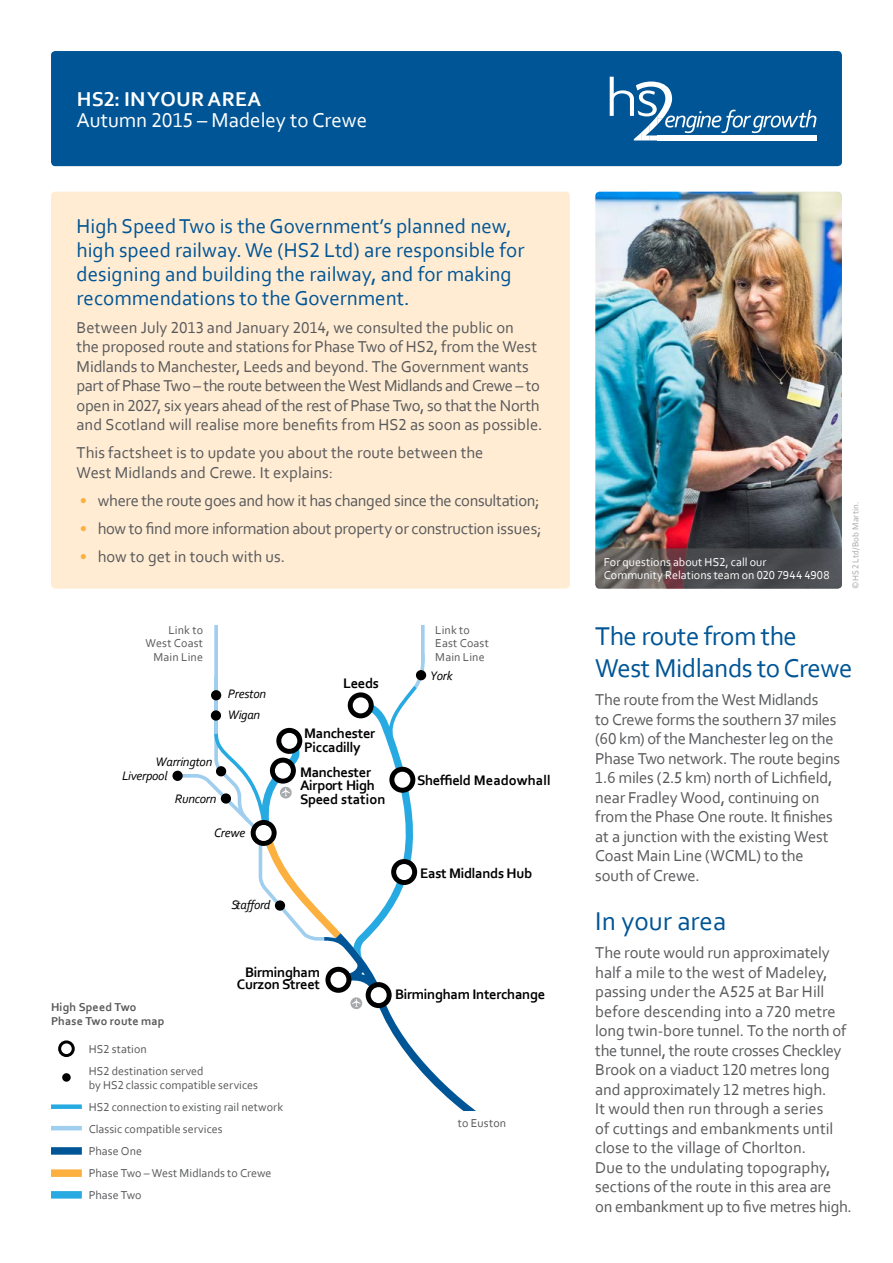
<style>
.page{position:relative;width:893px;height:1263px;background:#fff}
.page>*{position:absolute;margin:0;border:0;box-sizing:border-box;transform-origin:0 0}
.t1{font:27px/32.4px "Corbel";letter-spacing:-.02em;color:#005596}
.t2{font:27px "Corbel";color:#005596}
.t3{font:21px/24px "Corbel";color:#005596}
.t4{font:21px "Corbel";color:#fff}
.t5{font:700 21px "Corbel";letter-spacing:.015em;color:#fff}
.t6{font:16.5px/19.5px "Corbel";letter-spacing:-.01em;color:#58595b}
.t7{font:700 14.55px/13.6px "Corbel";letter-spacing:-.02em;color:#000}
.t8{font:700 14.55px "Corbel";color:#000}
.t9{font:italic 12.9px/21.3px "Corbel";letter-spacing:-.02em;color:#000}
.t10{font:12px/22px "Corbel";letter-spacing:.005em;color:#58595b}
.t11{font:12px/13.5px "Corbel";letter-spacing:.005em;color:#fff}
.t12{font:700 12px/13.5px "Corbel";letter-spacing:.015em;color:#58595b}
.t13{font:italic 10.05px "Corbel";color:#000}
.t14{font:9px "Corbel";letter-spacing:.02em;color:#a7a9ac}
.s1{color:#fbb040}
</style>
<div class="page">
<div style="left:51px;top:51px;width:791px;height:115px;background:#005596;border-radius:4px"></div>
<svg style="left:610px;top:77px;width:206px;height:63px"></svg>
<img style="left:595px;top:192px;width:247px;height:356px">
<svg style="left:595px;top:548px;width:247px;height:41px;background:#565254"></svg>
<svg style="left:172px;top:626px;width:303px;height:484px"></svg>
<div style="left:256px;top:825px;width:16px;height:16px;background:#fff;border-radius:50%"></div>
<div style="left:51px;top:1104px;width:31px;height:5px;background:#27aae1"></div>
<hr style="left:51px;top:1126px;width:31px;height:4px;background:#9fceee">
<div style="left:51px;top:1147px;width:31px;height:8px;background:#005596"></div>
<div style="left:51px;top:1169px;width:31px;height:8px;background:#fbb040"></div>
<div style="left:51px;top:1191px;width:31px;height:7px;background:#27aae1"></div>
<div style="left:58px;top:1040px;width:17px;height:17px;border:3px solid #000;border-radius:50%"></div>
<div style="left:62px;top:1073px;width:9px;height:9px;background:#000;border-radius:50%"></div>
<div style="left:51px;top:192px;width:519px;height:397px;background:#ffecd3;border-radius:4px"></div>
<p class="t5" style="left:77px;top:86px;width:186px">HS2: In your area</p>
<p class="t4" style="left:77px;top:107px;width:292px">Autumn 2015 – Madeley to Crewe</p>
<p class="t3" style="left:77px;top:213px;width:449px">High Speed Two is the Government’s planned new, high speed railway. We (HS2 Ltd) are responsible for designing and building the railway, and for making recommendations to the Government.</p>
<p class="t6" style="left:77px;top:317px;width:467px">Between July 2013 and January 2014, we consulted the public on<br>the proposed route and stations for Phase Two of HS2, from the West Midlands to Manchester, Leeds and beyond. The Government wants part of Phase Two – the route between the West Midlands and Crewe – to open in 2027, six years ahead of the rest of Phase Two, so that the North and Scotland will realise more benefits from HS2 as soon as possible.</p>
<p class="t6" style="left:77px;top:443px;width:408px">This factsheet is to update you about the route between the<br>West Midlands and Crewe. It explains:</p>
<p class="t6" style="left:80px;top:490px;width:461px"><span class="s1">•</span> where the route goes and how it has changed since the consultation;</p>
<p class="t6" style="left:80px;top:518px;width:463px"><span class="s1">•</span> how to find more information about property or construction issues;</p>
<p class="t6" style="left:80px;top:546px;width:207px"><span class="s1">•</span> how to get in touch with us.</p>
<p class="t13" style="left:131px;top:338px;width:106px;rotate:45deg">WEST COAST MAIN LINE</p>
<p class="t9" style="left:225px;top:443px;width:37px">Carlisle</p>
<p class="t9" style="left:293px;top:443px;width:54px">Newcastle</p>
<p class="t9" style="left:293px;top:518px;width:55px">Darlington</p>
<p class="t10" style="left:146px;top:623px;width:59px;line-height:13.5px;text-align:right">Link to<br>West Coast<br>Main Line</p>
<p class="t10" style="left:435px;top:623px;width:55px;line-height:13.5px">Link to<br>East Coast<br>Main Line</p>
<p class="t9" style="left:228px;top:682px;width:40px">Preston<br>Wigan</p>
<p class="t9" style="left:156px;top:751px;width:58px">Warrington</p>
<p class="t9" style="left:122px;top:764px;width:47px">Liverpool</p>
<p class="t9" style="left:175px;top:788px;width:43px">Runcorn</p>
<p class="t9" style="left:214px;top:822px;width:33px">Crewe</p>
<p class="t9" style="left:231px;top:894px;width:41px">Stafford</p>
<p class="t7" style="left:343px;top:676px;width:37px">Leeds</p>
<p class="t7" style="left:304px;top:726px;width:73px">Manchester<br>Piccadilly</p>
<p class="t7" style="left:300px;top:765px;width:87px">Manchester<br>Airport High<br>Speed station</p>
<p class="t9" style="left:430px;top:664px;width:24px">York</p>
<p class="t8" style="left:417px;top:771px;width:135px">Sheffield Meadowhall</p>
<p class="t7" style="left:420px;top:866px;width:113px">East Midlands Hub</p>
<p class="t7" style="left:237px;top:965px;width:85px;line-height:12.9px;text-align:center">Birmingham<br>Curzon Street</p>
<p class="t12" style="left:51px;top:1000px;width:115px">High Speed Two<br>Phase Two route map</p>
<p class="t10" style="left:89px;top:1038px;width:116px">HS2 station<br>HS2 destination served</p>
<p class="t10" style="left:89px;top:1073px;width:196px">by HS2 classic compatible services<br>HS2 connection to existing rail network<br>Classic compatible services<br>Phase One<br>Phase Two – West Midlands to Crewe<br>Phase Two</p>
<p class="t7" style="left:395px;top:987px;width:152px">Birmingham Interchange</p>
<p class="t10" style="left:458px;top:1111px;width:50px">to Euston</p>
<p class="t11" style="left:604px;top:555px;width:227px">For questions about HS2, call our<br>Community Relations team on 020 7944 4908</p>
<p class="t14" style="left:850px;top:589px;width:89px;rotate:-90deg">©HS2 Ltd/Bob Martin.</p>
<h1 class="t1" style="left:595px;top:619px;width:259px">The route from the<br>West Midlands to Crewe</h1>
<p class="t6" style="left:595px;top:690px;width:246px">The route from the West Midlands<br>to Crewe forms the southern 37 miles (60 km) of the Manchester leg on the<br>Phase Two network. The route begins<br>1.6 miles (2.5 km) north of Lichfield, near Fradley Wood, continuing on from the Phase One route. It finishes at a junction with the existing West<br>Coast Main Line (WCML) to the south of Crewe.</p>
<h1 class="t2" style="left:595px;top:904px;width:132px">In your area</h1>
<p class="t6" style="left:595px;top:942px;width:258px">The route would run approximately half a mile to the west of Madeley, passing under the A525 at Bar Hill before descending into a 720 metre long twin-bore tunnel. To the north of the tunnel, the route crosses Checkley Brook on a viaduct 120 metres long and approximately 12 metres high.<br>It would then run through a series<br>of cuttings and embankments until close to the village of Chorlton.<br>Due to the undulating topography, sections of the route in this area are on embankment up to five metres high.</p>
</div>
